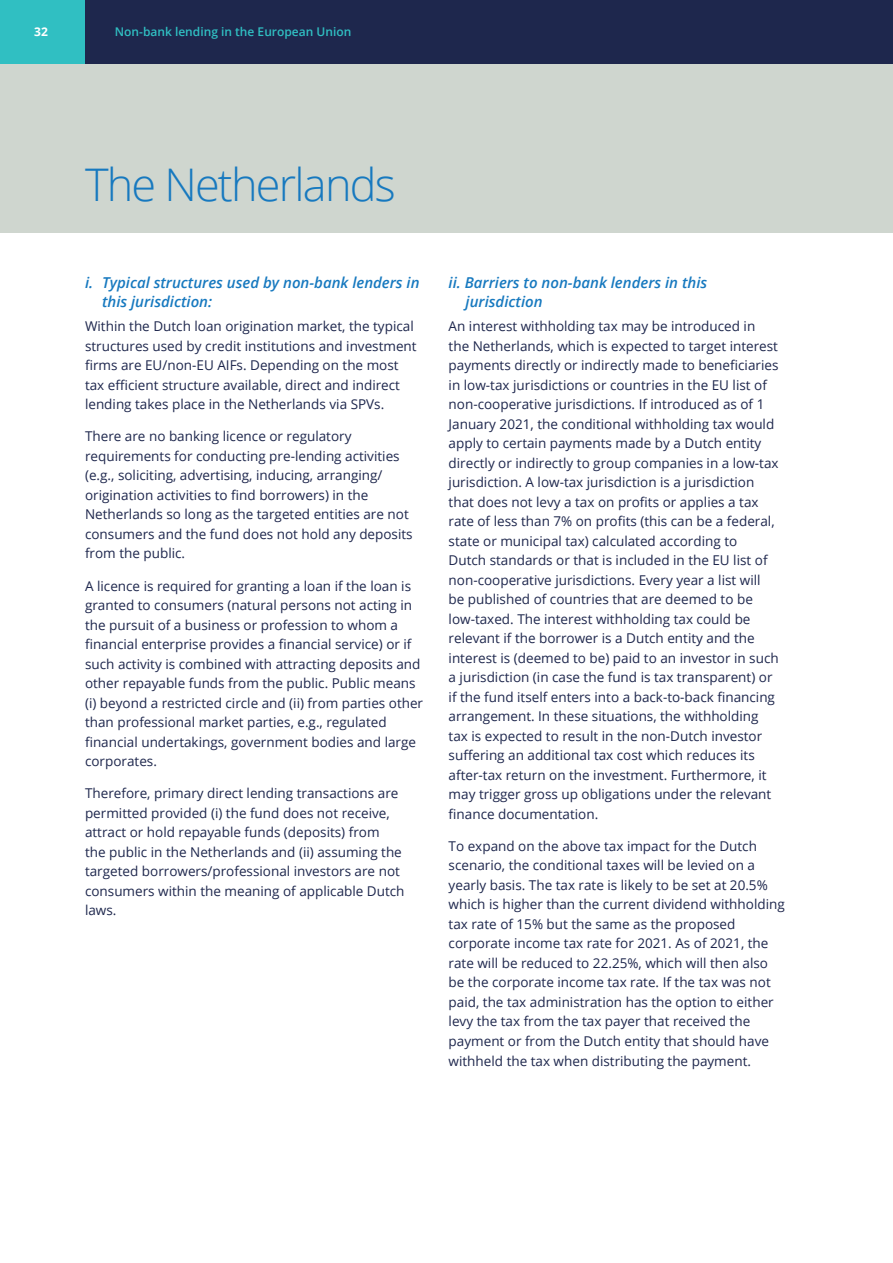
<style>
.page{position:relative;width:893px;height:1263px;background:#fff}
.page>*{position:absolute;margin:0;border:0;box-sizing:border-box;transform-origin:0 0}
.MAIN_BLUE_HEADING{font:300 45px "Open Sans";letter-spacing:-.04em;color:#1779bf}
.Italic_sub_head{font:italic 600 15px/19.5px "Open Sans";color:#1779bf}
.Body_Copy_blue{font:13.5px/19.5px "Open Sans";color:#1e274d}
.t1{font:600 12px "Open Sans";color:#30bfc2}
.t2{font:700 12px "Open Sans";color:#fff}
</style>
<div class="page">
<div style="left:0;top:0;width:122px;height:64px;background:#30bfc2"></div>
<div style="left:85px;top:0;width:808px;height:64px;background:#1e274d"></div>
<div style="left:0;top:64px;width:893px;height:168px;background:#cfd6cf"></div>
<p class="t2" style="left:34px;top:24px;width:15px">32</p>
<p class="t1" style="left:115px;top:24px;width:238px">Non-bank lending in the European Union</p>
<p class="MAIN_BLUE_HEADING" style="left:85px;top:154px;width:312px">The Netherlands</p>
<p class="Italic_sub_head" style="left:102px;top:272px;width:319px;text-indent:-17px">i. Typical structures used by non-bank lenders in this jurisdiction:</p>
<p class="Body_Copy_blue" style="left:85px;top:316px;width:333px">Within the Dutch loan origination market, the typical structures used by credit institutions and investment firms are EU/non-EU AIFs. Depending on the most tax efficient structure available, direct and indirect lending takes place in the Netherlands via SPVs.</p>
<p class="Body_Copy_blue" style="left:85px;top:426px;width:329px">There are no banking licence or regulatory requirements for conducting pre-lending activities (e.g., soliciting, advertising, inducing, arranging/ origination activities to find borrowers) in the Netherlands so long as the targeted entities are not consumers and the fund does not hold any deposits from the public.</p>
<p class="Body_Copy_blue" style="left:85px;top:576px;width:340px">A licence is required for granting a loan if the loan is granted to consumers (natural persons not acting in the pursuit of a business or profession to whom a financial enterprise provides a financial service) or if such activity is combined with attracting deposits and other repayable funds from the public. Public means (i) beyond a restricted circle and (ii) from parties other than professional market parties, e.g., regulated financial undertakings, government bodies and large corporates.</p>
<p class="Body_Copy_blue" style="left:85px;top:783px;width:321px">Therefore, primary direct lending transactions are permitted provided (i) the fund does not receive, attract or hold repayable funds (deposits) from<br>the public in the Netherlands and (ii) assuming the targeted borrowers/professional investors are not consumers within the meaning of applicable Dutch laws.</p>
<p class="Italic_sub_head" style="left:466px;top:272px;width:243px;text-indent:-17px">ii. Barriers to non-bank lenders in this jurisdiction</p>
<p class="Body_Copy_blue" style="left:449px;top:316px;width:332px">An interest withholding tax may be introduced in the Netherlands, which is expected to target interest payments directly or indirectly made to beneficiaries in low-tax jurisdictions or countries in the EU list of non-cooperative jurisdictions. If introduced as of 1<br>January 2021, the conditional withholding tax would apply to certain payments made by a Dutch entity directly or indirectly to group companies in a low-tax jurisdiction. A low-tax jurisdiction is a jurisdiction that does not levy a tax on profits or applies a tax rate of less than 7% on profits (this can be a federal, state or municipal tax) calculated according to<br>Dutch standards or that is included in the EU list of non-cooperative jurisdictions. Every year a list will be published of countries that are deemed to be low-taxed. The interest withholding tax could be relevant if the borrower is a Dutch entity and the interest is (deemed to be) paid to an investor in such a jurisdiction (in case the fund is tax transparent) or if the fund itself enters into a back-to-back financing arrangement. In these situations, the withholding tax is expected to result in the non-Dutch investor suffering an additional tax cost which reduces its after-tax return on the investment. Furthermore, it may trigger gross up obligations under the relevant finance documentation.</p>
<p class="Body_Copy_blue" style="left:449px;top:836px;width:338px">To expand on the above tax impact for the Dutch scenario, the conditional taxes will be levied on a yearly basis. The tax rate is likely to be set at 20.5% which is higher than the current dividend withholding tax rate of 15% but the same as the proposed corporate income tax rate for 2021. As of 2021, the rate will be reduced to 22.25%, which will then also be the corporate income tax rate. If the tax was not paid, the tax administration has the option to either levy the tax from the tax payer that received the payment or from the Dutch entity that should have withheld the tax when distributing the payment.</p>
</div>
